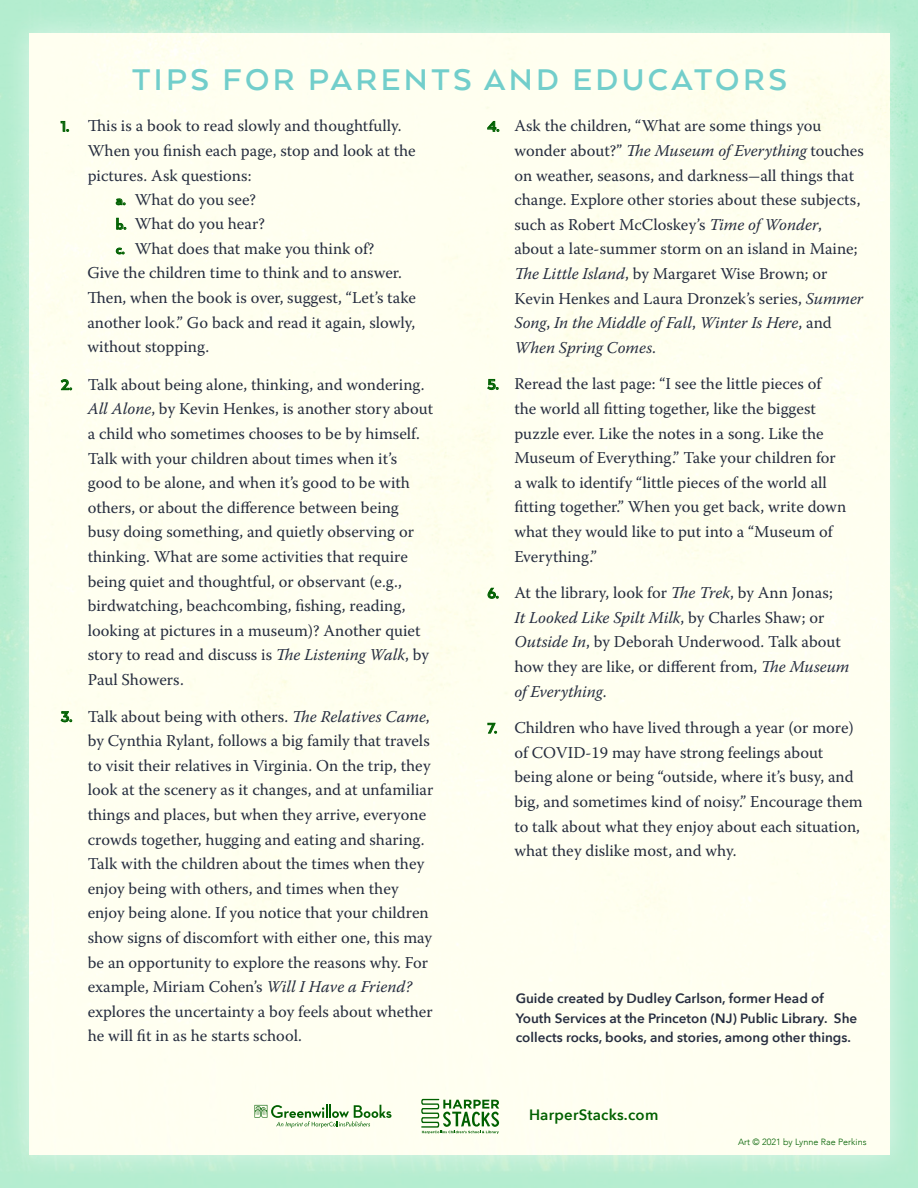
<style>
.page{position:relative;width:918px;height:1188px;background:#fff}
.page>*{position:absolute;margin:0;border:0;box-sizing:border-box;transform-origin:0 0}
.t1{font:700 34.5px "Arquitecta";letter-spacing:.1em;color:#72cecb}
.t2{font:16.5px/24.6px "Warnock Pro";color:#262d3f}
.t3{font:600 15px "Avenir Next";letter-spacing:.015em;color:#006000}
.t4{font:600 13.5px/19.5px "Avenir Next";color:#262d3f}
.t5{font:300 9px "Avenir";color:#006000}
.s1{font-family:"Arquitecta";font-weight:700;color:#006000}
.s2{font-style:italic}
</style>
<div class="page">
<div style="left:2px;top:5px;width:916px;height:1178px;background:#fff;opacity:.57"></div>
<div style="left:30px;top:33px;width:860px;height:1122px;background:#fffff0"></div>
<svg style="left:255px;top:1105px;width:137px;height:23px"></svg>
<svg style="left:421px;top:1099px;width:78px;height:35px"></svg>
<h1 class="t1" style="left:132px;top:59px;width:656px">TIPS FOR PARENTS AND EDUCATORS</h1>
<p class="t2" style="left:514px;top:113px;width:351px;text-indent:-27px"><span class="s1">4.</span> Ask the children, “What are some things you wonder about?” <span class="s2">The Museum of Everything</span> touches on weather, seasons, and darkness-all things that change. Explore other stories about these subjects, such as Robert McCloskey’s <span class="s2">Time of Wonder</span>, about a late-summer storm on an island in Maine; <span class="s2">The Little Island</span>, by Margaret Wise Brown; or Kevin Henkes and Laura Dronzek’s series, <span class="s2">Summer Song</span>, <span class="s2">In the Middle of Fall</span>, <span class="s2">Winter Is Here</span>, and <span class="s2">When Spring Comes</span>.</p>
<p class="t2" style="left:514px;top:371px;width:333px;text-indent:-27px"><span class="s1">5.</span> Reread the last page: “I see the little pieces of the world all fitting together, like the biggest puzzle ever. Like the notes in a song. Like the Museum of Everything.” Take your children for a walk to identify “little pieces of the world all fitting together.” When you get back, write down what they would like to put into a “Museum of Everything.”</p>
<p class="t2" style="left:514px;top:580px;width:337px;text-indent:-27px"><span class="s1">6.</span> At the library, look for <span class="s2">The Trek</span>, by Ann Jonas;<br><span class="s2">It Looked Like Spilt Milk</span>, by Charles Shaw; or <span class="s2">Outside In</span>, by Deborah Underwood. Talk about how they are like, or different from, <span class="s2">The Museum of Everything</span>.</p>
<p class="t2" style="left:514px;top:715px;width:350px;text-indent:-27px"><span class="s1">7.</span> Children who have lived through a year (or more) of COVID-19 may have strong feelings about being alone or being “outside, where it’s busy, and big, and sometimes kind of noisy.” Encourage them to talk about what they enjoy about each situation, what they dislike most, and why.</p>
<p class="t2" style="left:88px;top:113px;width:329px;text-indent:-27px"><span class="s1">1.</span> This is a book to read slowly and thoughtfully.<br>When you finish each page, stop and look at the pictures. Ask questions:</p>
<p class="t2" style="left:116px;top:187px;width:142px"><span class="s1">a.</span> What do you see?</p>
<p class="t2" style="left:116px;top:211px;width:151px"><span class="s1">b.</span> What do you hear?</p>
<p class="t2" style="left:116px;top:236px;width:260px"><span class="s1">c.</span> What does that make you think of?</p>
<p class="t2" style="left:87px;top:260px;width:316px">Give the children time to think and to answer.</p>
<p class="t2" style="left:87px;top:285px;width:330px">Then, when the book is over, suggest, “Let’s take</p>
<p class="t2" style="left:87px;top:310px;width:329px">another look.” Go back and read it again, slowly,</p>
<p class="t2" style="left:87px;top:334px;width:123px">without stopping.</p>
<p class="t2" style="left:88px;top:372px;width:347px;text-indent:-27px"><span class="s1">2.</span> Talk about being alone, thinking, and wondering.<br><span class="s2">All Alone</span>, by Kevin Henkes, is another story about a child who sometimes chooses to be by himself.<br>Talk with your children about times when it’s good to be alone, and when it’s good to be with others, or about the difference between being busy doing something, and quietly observing or thinking. What are some activities that require being quiet and thoughtful, or observant (e.g., birdwatching, beachcombing, fishing, reading, looking at pictures in a museum)? Another quiet story to read and discuss is <span class="s2">The Listening Walk</span>, by Paul Showers.</p>
<p class="t2" style="left:88px;top:704px;width:347px;text-indent:-27px"><span class="s1">3.</span> Talk about being with others. <span class="s2">The Relatives Came</span>, by Cynthia Rylant, follows a big family that travels to visit their relatives in Virginia. On the trip, they look at the scenery as it changes, and at unfamiliar things and places, but when they arrive, everyone crowds together, hugging and eating and sharing.<br>Talk with the children about the times when they enjoy being with others, and times when they enjoy being alone. If you notice that your children show signs of discomfort with either one, this may be an opportunity to explore the reasons why. For example, Miriam Cohen’s <span class="s2">Will I Have a Friend? </span>explores the uncertainty a boy feels about whether he will fit in as he starts school.</p>
<p class="t4" style="left:516px;top:988px;width:343px">Guide created by Dudley Carlson, former Head of<br>Youth Services at the Princeton (NJ) Public Library. She collects rocks, books, and stories, among other things.</p>
<p class="t3" style="left:529px;top:1102px;width:131px">HarperStacks.com</p>
<p class="t5" style="left:738px;top:1136px;width:130px">Art © 2021 by Lynne Rae Perkins</p>
</div>
